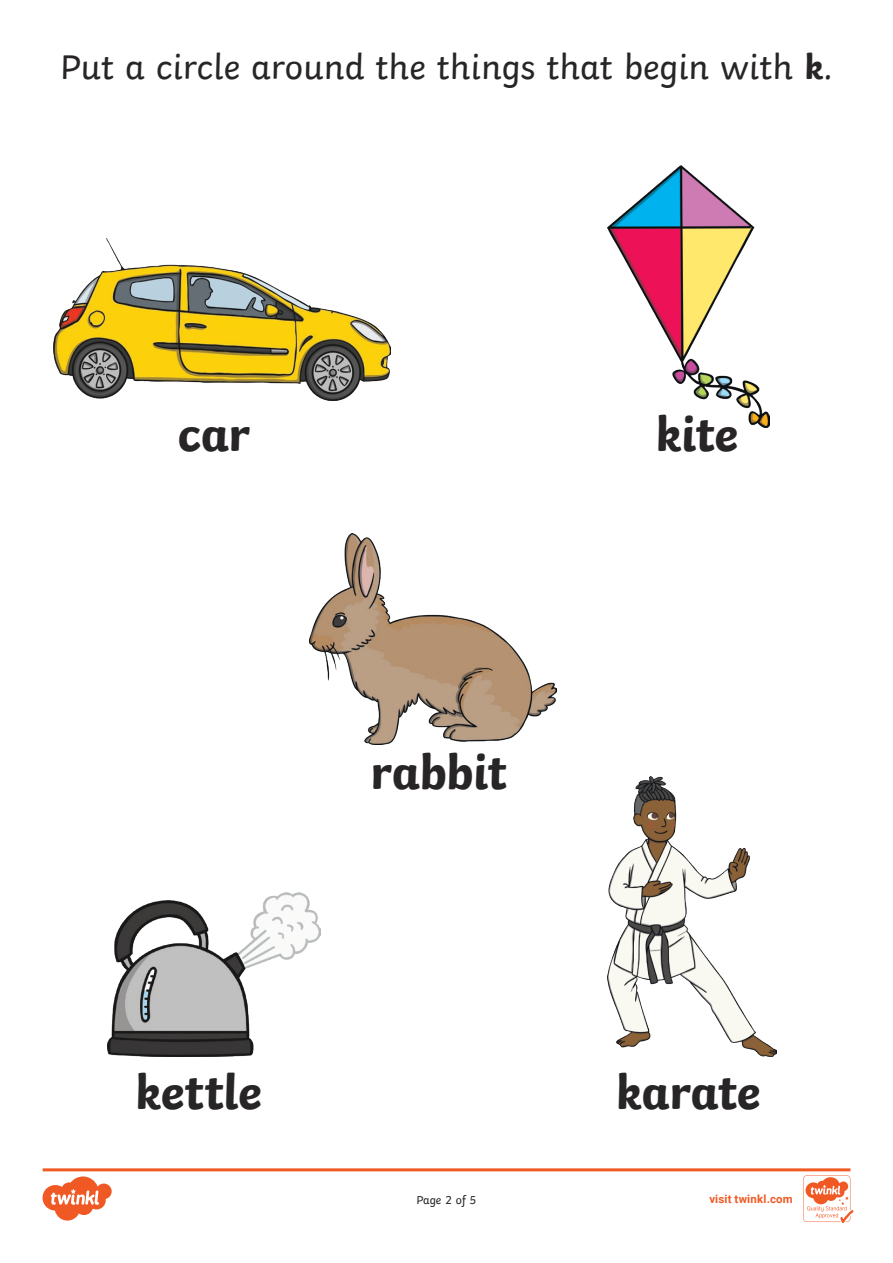
<style>
.page{position:relative;width:893px;height:1263px;background:#fff}
.page>*{position:absolute;margin:0;border:0;box-sizing:border-box;transform-origin:0 0}
.Heading_1{font:700 49.5px "Twinkl";letter-spacing:-.01em;color:#282526}
.KS1_Body_Copy{font:36px "Twinkl";color:#282526}
.t1{font:12px "Twinkl";letter-spacing:-.005em;color:#282526}
.t2{font:700 11.4px "Roboto";letter-spacing:.02em;color:#f15924}
.s1{font-weight:700}
</style>
<div class="page">
<img style="left:53px;top:238px;width:337px;height:162px">
<img style="left:607px;top:166px;width:162px;height:261px">
<img style="left:310px;top:534px;width:246px;height:210px">
<img style="left:107px;top:892px;width:214px;height:164px">
<img style="left:607px;top:776px;width:170px;height:280px">
<svg style="left:43px;top:1168px;width:810px;height:55px"></svg>
<p class="KS1_Body_Copy" style="left:60px;top:39px;width:774px">Put a circle around the things that begin with <span class="s1">k</span>.</p>
<p class="Heading_1" style="left:178px;top:394px;width:74px">car</p>
<p class="Heading_1" style="left:655px;top:394px;width:84px">kite</p>
<p class="Heading_1" style="left:371px;top:732px;width:138px">rabbit</p>
<p class="Heading_1" style="left:135px;top:1051px;width:128px">kettle</p>
<p class="Heading_1" style="left:616px;top:1051px;width:146px">karate</p>
<p class="t1" style="left:416px;top:1191px;width:62px">Page 2 of 5</p>
<p class="t2" style="left:709px;top:1191px;width:85px">visit twinkl.com</p>
</div>
